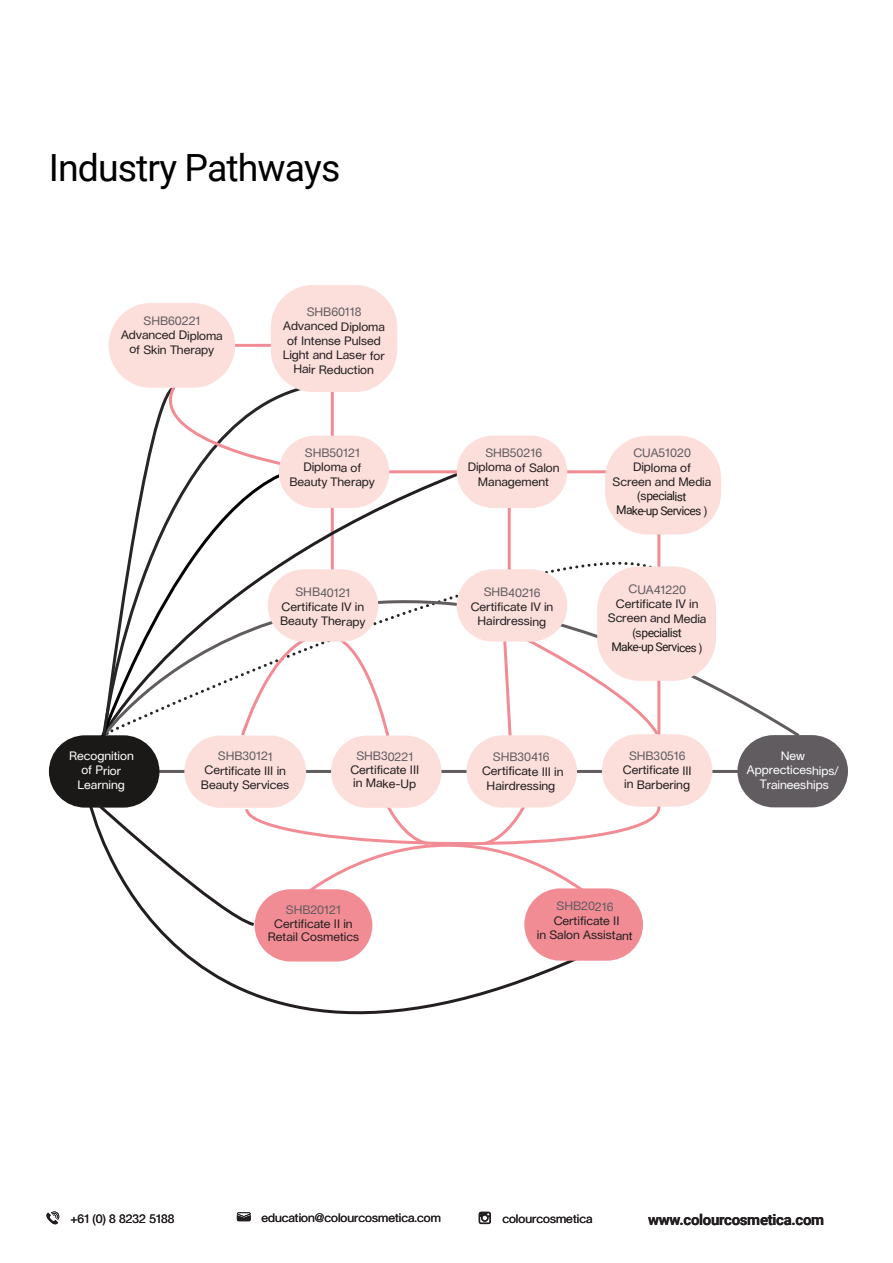
<style>
.page{position:relative;width:893px;height:1263px;background:#fff}
.page>*{position:absolute;margin:0;border:0;box-sizing:border-box;transform-origin:0 0}
.t1{font:37.5px "Roboto";letter-spacing:-.025em;color:#000}
.t2{font:700 15px "Roboto";letter-spacing:-.02em;color:#231f20}
.t3{font:12px/14.4px "Lausanne";letter-spacing:-.01em;color:#231f20;text-align:center}
.t4{font:12px "Lausanne";letter-spacing:-.01em;color:#615c60}
.t5{font:12px/14.4px "Lausanne";letter-spacing:-.01em;color:#fff;text-align:center}
.t6{font:12px "Roboto";letter-spacing:-.06em;color:#1a1917}
.s1{color:#615c60}
.s2{font-family:"Lausanne";color:#231f20}
</style>
<div class="page">
<svg style="left:46px;top:1211px;width:13px;height:14px"></svg>
<svg style="left:89px;top:808px;width:486px;height:207px"></svg>
<hr style="left:128px;top:770px;width:683px;height:3px;background:#615c60">
<svg style="left:391px;top:435px;width:409px;height:305px"></svg>
<hr style="left:233px;top:344px;width:41px;height:3px;background:#f28c94">
<hr style="left:388px;top:470px;width:226px;height:3px;background:#f28c94">
<hr style="left:508px;top:508px;width:3px;height:69px;background:#f28c94">
<svg style="left:501px;top:521px;width:160px;height:218px"></svg>
<svg style="left:101px;top:372px;width:290px;height:368px"></svg>
<div style="left:457px;top:569px;width:110px;height:73px;background:#fcdedb;border-radius:36px"></div>
<div style="left:268px;top:569px;width:110px;height:73px;background:#fcdedb;border-radius:36px"></div>
<div style="left:279px;top:436px;width:110px;height:72px;background:#fcdedb;border-radius:36px"></div>
<div style="left:271px;top:285px;width:126px;height:107px;background:#fcdedb;border-radius:43px"></div>
<div style="left:109px;top:303px;width:126px;height:85px;background:#fcdedb;border-radius:42px"></div>
<div style="left:457px;top:436px;width:110px;height:72px;background:#fcdedb;border-radius:36px"></div>
<div style="left:49px;top:735px;width:110px;height:73px;background:#1a1917;border-radius:36px"></div>
<div style="left:184px;top:735px;width:122px;height:73px;background:#fcdedb;border-radius:36px"></div>
<div style="left:331px;top:735px;width:111px;height:73px;background:#fcdedb;border-radius:36px"></div>
<div style="left:255px;top:889px;width:117px;height:72px;background:#f28c94;border-radius:36px"></div>
<div style="left:524px;top:888px;width:119px;height:73px;background:#f28c94;border-radius:36px"></div>
<div style="left:466px;top:735px;width:111px;height:73px;background:#fcdedb;border-radius:36px"></div>
<div style="left:602px;top:734px;width:110px;height:72px;background:#fcdedb;border-radius:36px"></div>
<div style="left:737px;top:735px;width:111px;height:72px;background:#615c60;border-radius:36px"></div>
<svg style="left:96px;top:786px;width:566px;height:142px"></svg>
<svg style="left:479px;top:1212px;width:12px;height:12px"></svg>
<svg style="left:237px;top:1212px;width:14px;height:9px"></svg>
<div style="left:597px;top:566px;width:119px;height:115px;background:#fcdedb;border-radius:43px"></div>
<div style="left:605px;top:436px;width:116px;height:98px;background:#fcdedb;border-radius:43px"></div>
<hr style="left:892px;top:0;width:1px;height:1263px;background:#231f20">
<p class="t1" style="left:49px;top:141px;width:293px">Industry Pathways</p>
<p class="t4" style="left:144px;top:313px;width:59px">SHB60221</p>
<p class="t3" style="left:121px;top:328px;width:103px">Advanced Diploma of Skin Therapy</p>
<p class="t3" style="left:283px;top:304px;width:104px"><span class="s1">SHB60118<br></span>Advanced Diploma of Intense Pulsed<br>Light and Laser for<br>Hair Reduction</p>
<p class="t4" style="left:305px;top:445px;width:57px">SHB50121</p>
<p class="t3" style="left:303px;top:460px;width:60px">Diploma of</p>
<p class="t3" style="left:290px;top:474px;width:87px">Beauty Therapy</p>
<p class="t4" style="left:295px;top:585px;width:57px">SHB40121</p>
<p class="t3" style="left:280px;top:599px;width:87px;text-align:left">Certificate IV in<br>Beauty Therapy</p>
<p class="t5" style="left:69px;top:748px;width:66px">Recognition</p>
<p class="t5" style="left:78px;top:763px;width:49px">of Prior<br>Learning</p>
<p class="t4" style="left:218px;top:749px;width:57px">SHB30121</p>
<p class="t3" style="left:201px;top:763px;width:90px;text-align:left">Certificate III in<br>Beauty Services</p>
<p class="t4" style="left:356px;top:749px;width:59px">SHB30221</p>
<p class="t3" style="left:350px;top:762px;width:70px">Certificate III</p>
<p class="t3" style="left:353px;top:776px;width:64px">in Make-Up</p>
<p class="t4" style="left:286px;top:902px;width:57px">SHB20121</p>
<p class="t3" style="left:274px;top:916px;width:80px">Certificate II in</p>
<p class="t3" style="left:268px;top:929px;width:93px">Retail Cosmetics</p>
<p class="t4" style="left:485px;top:445px;width:58px">SHB50216</p>
<p class="t3" style="left:468px;top:460px;width:93px">Diploma of Salon<br>Management</p>
<p class="t4" style="left:484px;top:585px;width:59px">SHB40216</p>
<p class="t3" style="left:471px;top:599px;width:84px">Certificate IV in<br>Hairdressing</p>
<p class="t4" style="left:493px;top:749px;width:58px">SHB30416</p>
<p class="t3" style="left:482px;top:764px;width:83px">Certificate III in<br>Hairdressing</p>
<p class="t4" style="left:633px;top:445px;width:59px">CUA51020</p>
<p class="t3" style="left:633px;top:460px;width:60px">Diploma of</p>
<p class="t3" style="left:613px;top:474px;width:100px">Screen and Media</p>
<p class="t6" style="left:637px;top:488px;width:51px"><span class="s2">(s</span>pecialist</p>
<p class="t6" style="left:616px;top:502px;width:93px">Make-up Services <span class="s2">)</span></p>
<p class="t4" style="left:629px;top:582px;width:59px">CUA41220</p>
<p class="t3" style="left:608px;top:596px;width:100px">Certificate IV in<br>Screen and Media</p>
<p class="t6" style="left:632px;top:624px;width:51px"><span class="s2">(s</span>pecialist</p>
<p class="t6" style="left:611px;top:639px;width:93px">Make-up Services <span class="s2">)</span></p>
<p class="t4" style="left:629px;top:748px;width:58px">SHB30516</p>
<p class="t3" style="left:623px;top:762px;width:70px">Certificate III</p>
<p class="t3" style="left:624px;top:777px;width:67px">in Barbering</p>
<p class="t5" style="left:781px;top:748px;width:26px">New</p>
<p class="t5" style="left:747px;top:763px;width:93px">Apprecticeships/</p>
<p class="t5" style="left:760px;top:777px;width:71px">Traineeships</p>
<p class="t4" style="left:556px;top:899px;width:59px">SHB20216</p>
<p class="t3" style="left:554px;top:913px;width:67px">Certificate II</p>
<p class="t3" style="left:537px;top:927px;width:97px">in Salon Assistant</p>
<p class="t3" style="left:70px;top:1211px;width:106px">+61 (0) 8 8232 5188</p>
<p class="t3" style="left:261px;top:1210px;width:181px">education@colourcosmetica.com</p>
<p class="t3" style="left:502px;top:1211px;width:92px">colourcosmetica</p>
<p class="t2" style="left:648px;top:1209px;width:178px">www.colourcosmetica.com</p>
</div>
